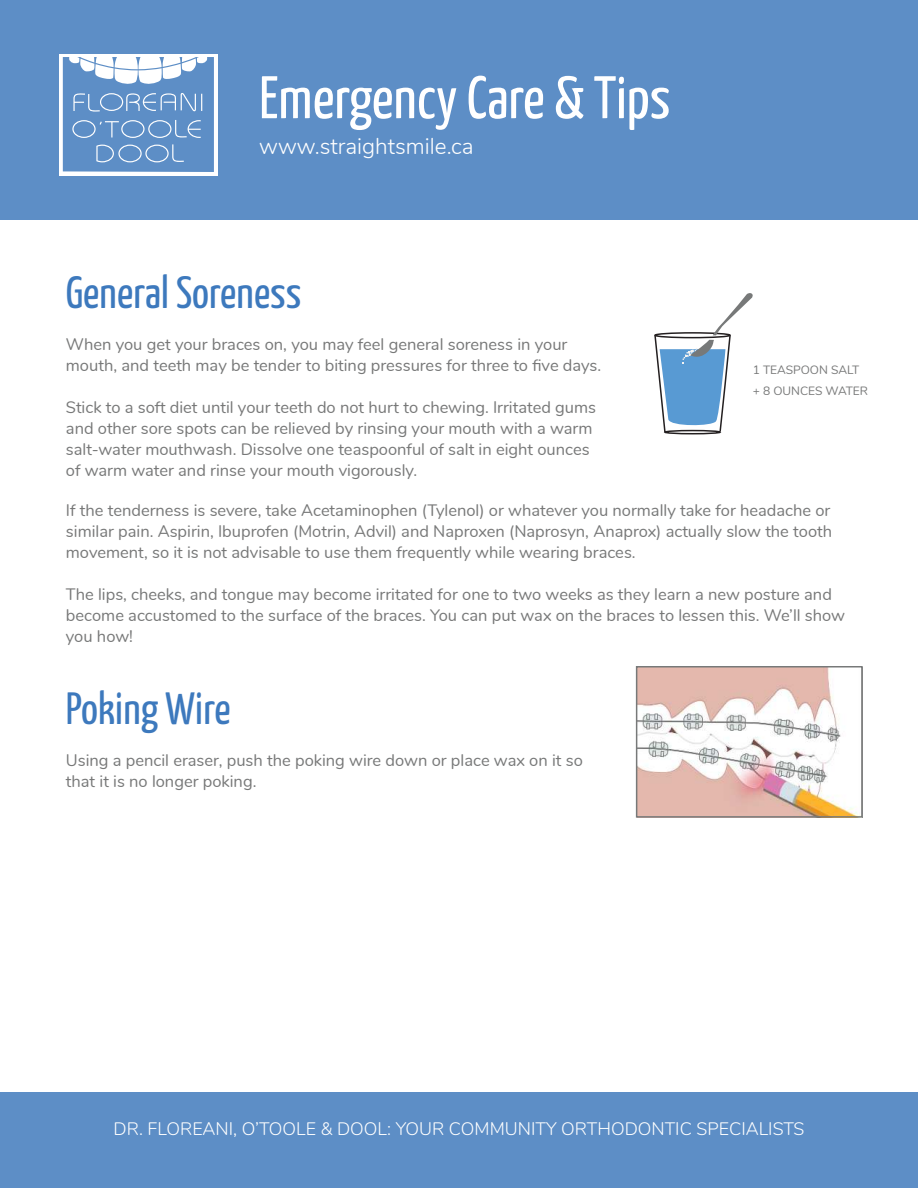
<style>
.page{position:relative;width:918px;height:1188px;background:#fff}
.page>*{position:absolute;margin:0;border:0;box-sizing:border-box;transform-origin:0 0}
.t1{font:60px "Yanone Kaffeesatz";color:#fff}
.t2{font:45px "Yanone Kaffeesatz";color:#3d79bd}
.t3{font:300 22.5px "Nunito";color:#fff}
.t4{font:300 18px "Nunito";color:#fff}
.t5{font:16.5px/21px "Nunito";color:#777878}
.t6{font:12px/21px "Nunito";color:#777878}
</style>
<div class="page">
<div style="left:0;top:1093px;width:918px;height:95px;background:#5d8ec6"></div>
<div style="left:0;top:0;width:918px;height:220px;background:#5d8ec6"></div>
<div style="left:59px;top:54px;width:159px;height:121px;background:#fff"></div>
<svg style="left:63px;top:57px;width:151px;height:115px"></svg>
<div style="left:149px;top:121px;width:21px;height:16px;background:#5d8ec6;border-radius:50%"></div>
<svg style="left:654px;top:293px;width:99px;height:141px"></svg>
<img style="left:639px;top:669px;width:219px;height:146px">
<div style="left:636px;top:666px;width:227px;height:152px;border:2px solid #777979"></div>
<h1 class="t1" style="left:259px;top:74px;width:413px">Emergency Care &amp; Tips</h1>
<h3 class="t3" style="left:259px;top:138px;width:216px">www.straightsmile.ca</h3>
<h2 class="t2" style="left:66px;top:274px;width:237px">General Soreness</h2>
<p class="t5" style="left:66px;top:335px;width:537px">When you get your braces on, you may feel general soreness in your mouth, and teeth may be tender to biting pressures for three to ive days.</p>
<p class="t5" style="left:66px;top:395px;width:532px">Stick to a soft diet until your teeth do not hurt to chewing. Irritated gums and other sore spots can be relieved by rinsing your mouth with a warm salt-water mouthwash. Dissolve one teaspoonful of salt in eight ounces of warm water and rinse your mouth vigorously.</p>
<p class="t5" style="left:66px;top:499px;width:768px;text-align:justify">If the tenderness is severe, take Acetaminophen (Tylenol) or whatever you normally take for headache or similar pain. Aspirin, Ibuprofen (Motrin, Advil) and Naproxen (Naprosyn, Anaprox) actually slow the tooth movement, so it is not advisable to use them frequently while wearing braces.</p>
<p class="t5" style="left:66px;top:586px;width:781px">The lips, cheeks, and tongue may become irritated for one to two weeks as they learn a new posture and become accustomed to the surface of the braces. You can put wax on the braces to lessen this. We’ll show you how!</p>
<p class="t6" style="left:753px;top:358px;width:117px">1 TEASPOON SALT + 8 OUNCES WATER</p>
<h2 class="t2" style="left:66px;top:691px;width:166px">Poking Wire</h2>
<p class="t5" style="left:66px;top:751px;width:518px">Using a pencil eraser, push the poking wire down or place wax on it so that it is no longer poking.</p>
<p class="t4" style="left:114px;top:1123px;width:692px">DR. FLOREANI, O’TOOLE &amp; DOOL: YOUR COMMUNITY ORTHODONTIC SPECIALISTS</p>
</div>
